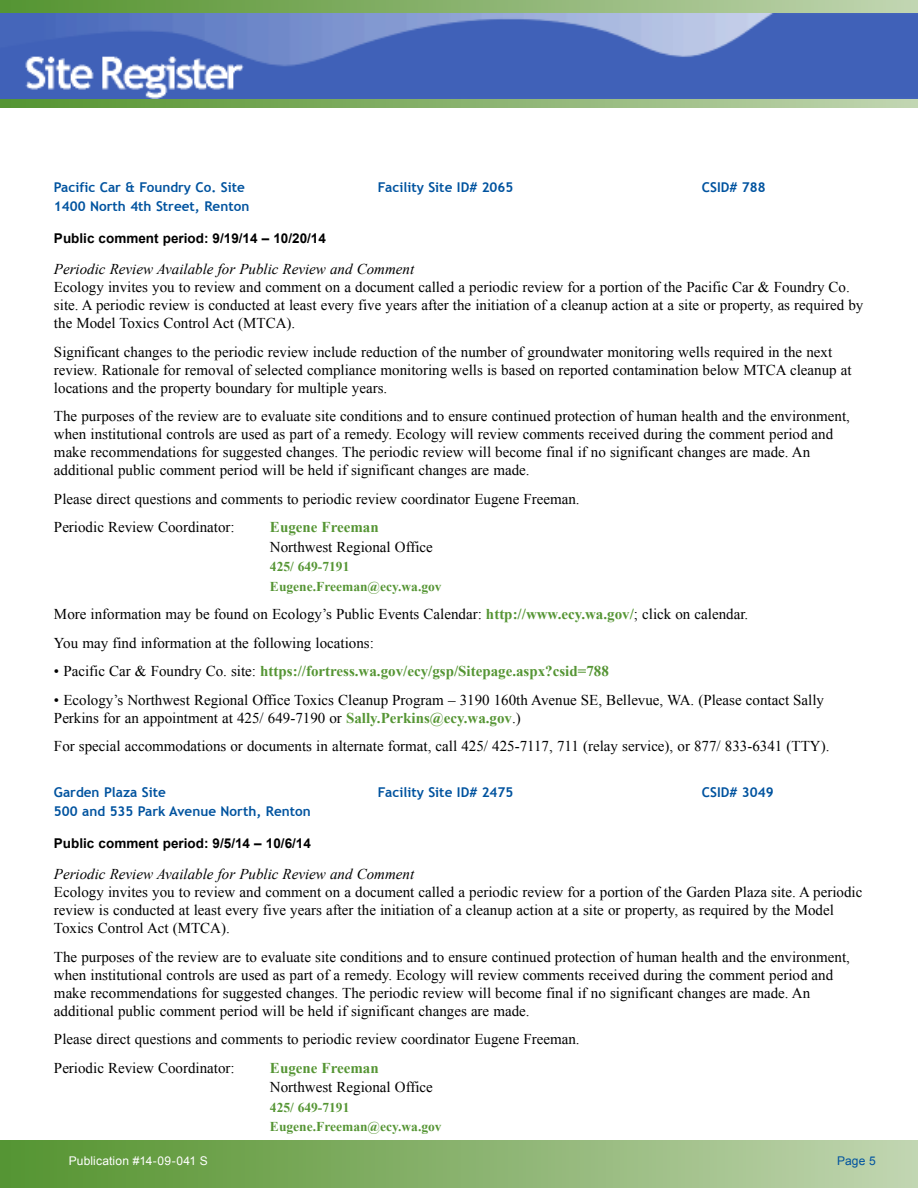
<style>
.page{position:relative;width:918px;height:1188px;background:#fff}
.page>*{position:absolute;margin:0;border:0;box-sizing:border-box;transform-origin:0 0}
.t1{font:15px/18px "Times New Roman";color:#000}
.t2{font:700 15px "Times New Roman";color:#559534}
.t3{font:italic 15px "Times New Roman";color:#000}
.t4{font:700 13.5px "Trebuchet MS";color:#00539f}
.t5{font:700 13.5px/19.5px "Times New Roman";color:#559534}
.t6{font:700 13.5px "Arial";color:#000}
.t7{font:12px "Arial";letter-spacing:.01em;color:#fff}
.t8{font:12px "Arial";color:#00539f}
.s1{font-weight:700;color:#559534}
.s2{font-weight:400;color:#000}
</style>
<div class="page">
<svg style="left:0;top:0;width:918px;height:13px;background:#89b36e"></svg>
<svg style="left:0;top:99px;width:918px;height:9px;background:#89b36e"></svg>
<img style="left:0;top:13px;width:918px;height:86px">
<div style="left:0;top:1141px;width:918px;height:47px;background:linear-gradient(to right,#54932e,#c0d4af)"></div>
<p class="t4" style="left:54px;top:179px;width:192px">Pacific Car &amp; Foundry Co. Site</p>
<p class="t4" style="left:378px;top:179px;width:137px">Facility Site ID# 2065</p>
<p class="t4" style="left:702px;top:179px;width:65px">CSID# 788</p>
<p class="t4" style="left:54px;top:198px;width:197px">1400 North 4th Street, Renton</p>
<p class="t6" style="left:54px;top:229px;width:273px">Public comment period: 9/19/14 – 10/20/14</p>
<p class="t3" style="left:54px;top:259px;width:362px">Periodic Review Available for Public Review and Comment</p>
<p class="t1" style="left:54px;top:278px;width:811px">Ecology invites you to review and comment on a document called a periodic review for a portion of the Pacific Car &amp; Foundry Co. site. A periodic review is conducted at least every five years after the initiation of a cleanup action at a site or property, as required by the Model Toxics Control Act (MTCA).</p>
<p class="t1" style="left:54px;top:343px;width:799px">Significant changes to the periodic review include reduction of the number of groundwater monitoring wells required in the next review. Rationale for removal of selected compliance monitoring wells is based on reported contamination below MTCA cleanup at locations and the property boundary for multiple years.</p>
<p class="t1" style="left:54px;top:407px;width:798px">The purposes of the review are to evaluate site conditions and to ensure continued protection of human health and the environment, when institutional controls are used as part of a remedy. Ecology will review comments received during the comment period and make recommendations for suggested changes. The periodic review will become final if no significant changes are made. An additional public comment period will be held if significant changes are made.</p>
<p class="t1" style="left:54px;top:484px;width:527px;line-height:28.5px">Please direct questions and comments to periodic review coordinator Eugene Freeman.<br>Periodic Review Coordinator:</p>
<p class="t2" style="left:270px;top:517px;width:110px">Eugene Freeman</p>
<p class="t1" style="left:270px;top:538px;width:164px">Northwest Regional Office</p>
<p class="t5" style="left:270px;top:557px;width:173px">425/ 649-7191<br>Eugene.Freeman@ecy.wa.gov</p>
<p class="t1" style="left:54px;top:600px;width:696px;line-height:28.5px">More information may be found on Ecology’s Public Events Calendar: <span class="s1">http://www.ecy.wa.gov/</span>; click on calendar.<br>You may find information at the following locations:</p>
<p class="t2" style="left:54px;top:661px;width:556px"><span class="s2">• Pacific Car &amp; Foundry Co. site:</span> https://fortress.wa.gov/ecy/gsp/Sitepage.aspx?csid=788</p>
<p class="t1" style="left:54px;top:691px;width:772px">• Ecology’s Northwest Regional Office Toxics Cleanup Program – 3190 160th Avenue SE, Bellevue, WA. (Please contact Sally<br>Perkins for an appointment at 425/ 649-7190 or <span class="s1">Sally.Perkins@ecy.wa.gov</span>.)</p>
<p class="t1" style="left:54px;top:737px;width:777px">For special accommodations or documents in alternate format, call 425/ 425-7117, 711 (relay service), or 877/ 833-6341 (TTY).</p>
<p class="t4" style="left:54px;top:783px;width:113px">Garden Plaza Site</p>
<p class="t4" style="left:378px;top:783px;width:137px">Facility Site ID# 2475</p>
<p class="t4" style="left:702px;top:783px;width:73px">CSID# 3049</p>
<p class="t4" style="left:54px;top:803px;width:258px">500 and 535 Park Avenue North, Renton</p>
<p class="t6" style="left:54px;top:834px;width:258px">Public comment period: 9/5/14 – 10/6/14</p>
<p class="t3" style="left:54px;top:864px;width:362px">Periodic Review Available for Public Review and Comment</p>
<p class="t1" style="left:54px;top:883px;width:810px">Ecology invites you to review and comment on a document called a periodic review for a portion of the Garden Plaza site. A periodic review is conducted at least every five years after the initiation of a cleanup action at a site or property, as required by the Model<br>Toxics Control Act (MTCA).</p>
<p class="t1" style="left:54px;top:947px;width:798px">The purposes of the review are to evaluate site conditions and to ensure continued protection of human health and the environment, when institutional controls are used as part of a remedy. Ecology will review comments received during the comment period and make recommendations for suggested changes. The periodic review will become final if no significant changes are made. An additional public comment period will be held if significant changes are made.</p>
<p class="t1" style="left:54px;top:1025px;width:527px;line-height:28.5px">Please direct questions and comments to periodic review coordinator Eugene Freeman.<br>Periodic Review Coordinator:</p>
<p class="t2" style="left:270px;top:1057px;width:110px">Eugene Freeman</p>
<p class="t1" style="left:270px;top:1078px;width:164px">Northwest Regional Office</p>
<p class="t5" style="left:270px;top:1097px;width:173px">425/ 649-7191<br>Eugene.Freeman@ecy.wa.gov</p>
<p class="t7" style="left:69px;top:1153px;width:141px">Publication #14-09-041 S</p>
<p class="t8" style="left:837px;top:1153px;width:40px">Page 5</p>
</div>
